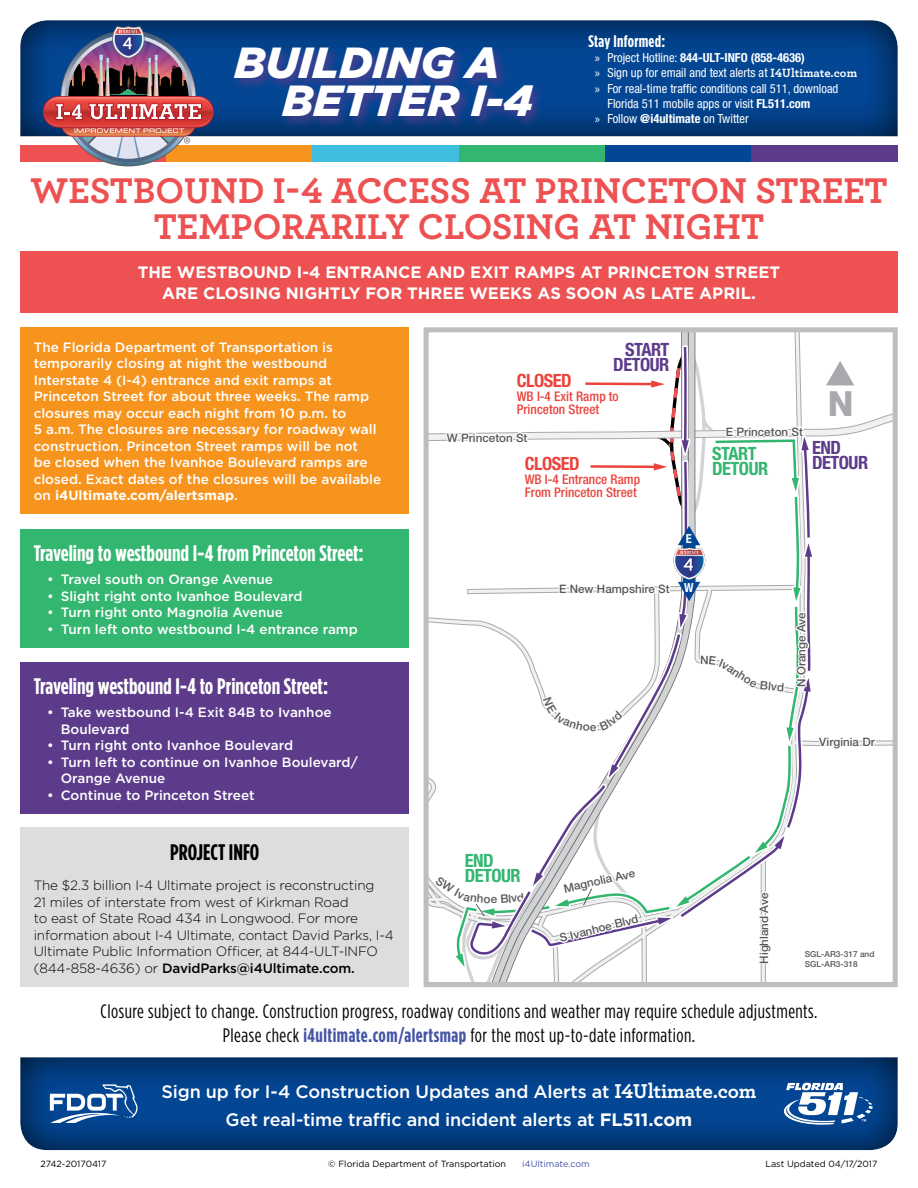
<style>
.page{position:relative;width:918px;height:1188px;background:#fff}
.page>*{position:absolute;margin:0;border:0;box-sizing:border-box;transform-origin:0 0}
.t1{font:italic 900 43.5px/37.5px "Gotham";color:#fff}
.Alert_Header{font:700 37.5px/36px "Archer";color:#ed5152;text-align:center}
.t2{font:800 34.8px "Helvetica Neue";color:#a7a9ac}
.t3{font:700 22.5px "Gotham Condensed";color:#fff}
.t4{font:700 22.5px "Gotham Condensed";color:#000}
.t5{font:19.5px "Gotham Condensed";letter-spacing:.025em;color:#000}
.t6{font:700 condensed 18.3px/15px "Helvetica Neue";letter-spacing:-.025em;color:#33b66f}
.t7{font:700 condensed 18.3px/15px "Helvetica Neue";letter-spacing:-.025em;color:#5d3b8b;text-align:right}
.t8{font:700 condensed 18.3px "Helvetica Neue";letter-spacing:-.025em;color:#ea443d}
.Page_Subheader{font:500 18px "Gotham";letter-spacing:-.01em;color:#fff}
.t9{font:700 16.8px "Gotham Condensed";letter-spacing:.015em;color:#fff}
.Alert_Bar{font:700 16.5px/21px "Gotham";color:#fff;text-align:center}
.body_content_gotham{font:500 13.5px/16.5px "Gotham";color:#fff}
.body_content{font:300 13.5px/16.5px "Gotham";letter-spacing:-.01em;color:#000}
.t10{font:500 condensed 13.35px/13.4px "Helvetica Neue LT Std";color:#ea443d}
.t11{font:condensed 12.6px/15px "Helvetica Neue LT Std";color:#fff}
.t12{font:700 condensed 12.6px "Helvetica Neue LT Std";color:#fff}
.t13{font:700 condensed 12.45px "Helvetica Neue";color:#fff}
.t14{font:500 11.7px "Helvetica Neue";color:#58595b}
.t15{font:9px "Gotham";color:#000}
.t16{font:9px "Gotham";color:#4456a6}
.t17{font:500 8.25px/10.1px "Helvetica Neue";color:#58595b}
.s1{font-family:"Myriad Pro";font-weight:400;font-stretch:normal}
.s2{font-weight:400}
.s3{font-family:"Myriad Pro";font-stretch:normal}
.s4{font-family:"Archer";font-weight:700;font-stretch:normal}
.s5{font-weight:700}
.s6{font-weight:500}
.s7{font-weight:700;color:#4456a6}
.s8{font-family:"Archer";font-weight:700;font-size:21px}
</style>
<div class="page">
<div style="left:20px;top:20px;width:878px;height:118px;background:#000;opacity:.75"></div>
<div style="left:231px;top:44px;width:314px;height:85px;background:#5d3b8b;opacity:.75"></div>
<div style="left:20px;top:145px;width:146px;height:17px;background:#ed5152"></div>
<div style="left:166px;top:145px;width:147px;height:17px;background:#f7941e"></div>
<div style="left:313px;top:145px;width:146px;height:17px;background:#40bedf"></div>
<div style="left:459px;top:145px;width:146px;height:17px;background:#33b66f"></div>
<div style="left:605px;top:145px;width:146px;height:17px;background:#034694"></div>
<div style="left:751px;top:145px;width:147px;height:17px;background:#5d3b8b"></div>
<img style="left:44px;top:24px;width:168px;height:142px">
<div style="left:19px;top:1056px;width:880px;height:96px;background:#000;opacity:.75"></div>
<svg style="left:784px;top:1083px;width:89px;height:42px"></svg>
<svg style="left:50px;top:1084px;width:88px;height:39px"></svg>
<div style="left:20px;top:251px;width:878px;height:62px;background:#ed5152"></div>
<div style="left:20px;top:327px;width:389px;height:187px;background:#f7941e"></div>
<div style="left:20px;top:828px;width:389px;height:159px;background:#dcddde"></div>
<div style="left:424px;top:327px;width:474px;height:660px;border:5px solid #bcbec0"></div>
<div style="left:20px;top:662px;width:389px;height:151px;background:#5d3b8b"></div>
<div style="left:20px;top:529px;width:389px;height:119px;background:#33b66f"></div>
<svg style="left:428px;top:344px;width:467px;height:643px"></svg>
<h1 class="t1" style="left:283px;top:44px;width:252px;text-indent:-48px">BUILDING A<br>BETTER I-4</h1>
<p class="t9" style="left:589px;top:32px;width:78px">Stay Informed:</p>
<p class="t12" style="left:595px;top:50px;width:212px"><span class="s1">»</span> <span class="s2">Project Hotline:</span> 844-ULT-INFO (858-4636)</p>
<p class="t11" style="left:595px;top:65px;width:264px"><span class="s3">»</span> Sign up for email and text alerts at <span class="s4">I4Ultimate.com</span></p>
<p class="t11" style="left:607px;top:81px;width:233px;text-indent:-13px"><span class="s3">»</span> For real-time traffic conditions call 511, download<br>Florida 511 mobile apps or visit <span class="s5">FL511.com</span></p>
<p class="t11" style="left:595px;top:111px;width:155px"><span class="s3">»</span> Follow <span class="s5">@i4ultimate</span> on Twitter</p>
<p class="Alert_Header" style="left:30px;top:171px;width:859px">WESTBOUND I-4 ACCESS AT PRINCETON STREET<br>TEMPORARILY CLOSING AT NIGHT</p>
<p class="Alert_Bar" style="left:138px;top:262px;width:644px">THE WESTBOUND I-4 ENTRANCE AND EXIT RAMPS AT PRINCETON STREET<br>ARE CLOSING NIGHTLY FOR THREE WEEKS AS SOON AS LATE APRIL.</p>
<p class="body_content_gotham" style="left:34px;top:339px;width:349px">The Florida Department of Transportation is temporarily closing at night the westbound Interstate 4 (I-4) entrance and exit ramps at Princeton Street for about three weeks. The ramp closures may occur each night from 10 p.m. to<br>5 a.m. The closures are necessary for roadway wall construction. Princeton Street ramps will be not<br>be closed when the Ivanhoe Boulevard ramps are closed. Exact dates of the closures will be available on <span class="s5">i4Ultimate.com/alertsmap</span>.</p>
<p class="t7" style="left:613px;top:342px;width:58px">START<br>DETOUR</p>
<p class="t8" style="left:517px;top:370px;width:57px">CLOSED</p>
<p class="t10" style="left:517px;top:389px;width:104px">WB I-4 Exit Ramp to<br>Princeton Street</p>
<p class="t14" style="left:447px;top:431px;width:82px">W Princeton St</p>
<p class="t8" style="left:525px;top:452px;width:57px">CLOSED</p>
<p class="t10" style="left:525px;top:472px;width:117px">WB I-4 Entrance Ramp<br>From Princeton Street</p>
<p class="t14" style="left:726px;top:424px;width:79px">E Princeton St</p>
<p class="t6" style="left:712px;top:446px;width:58px">START<br>DETOUR</p>
<p class="t2" style="left:828px;top:382px;width:27px">N</p>
<p class="t7" style="left:812px;top:440px;width:58px;text-align:left">END<br>DETOUR</p>
<p class="t3" style="left:34px;top:540px;width:332px">Traveling to westbound I-4 from Princeton Street:</p>
<p class="body_content_gotham" style="left:47px;top:571px;width:227px">• Travel south on Orange Avenue</p>
<p class="body_content_gotham" style="left:47px;top:587px;width:257px">• Slight right onto Ivanhoe Boulevard</p>
<p class="body_content_gotham" style="left:47px;top:604px;width:237px">• Turn right onto Magnolia Avenue</p>
<p class="body_content_gotham" style="left:47px;top:620px;width:312px">• Turn left onto westbound I-4 entrance ramp</p>
<p class="t3" style="left:34px;top:673px;width:296px">Traveling westbound I-4 to Princeton Street:</p>
<p class="body_content_gotham" style="left:61px;top:704px;width:272px;text-indent:-14px">• Take westbound I-4 Exit 84B to Ivanhoe<br>Boulevard</p>
<p class="body_content_gotham" style="left:47px;top:737px;width:248px">• Turn right onto Ivanhoe Boulevard</p>
<p class="body_content_gotham" style="left:61px;top:753px;width:298px;text-indent:-14px">• Turn left to continue on Ivanhoe Boulevard/<br>Orange Avenue</p>
<p class="body_content_gotham" style="left:47px;top:786px;width:209px">• Continue to Princeton Street</p>
<p class="t4" style="left:170px;top:839px;width:91px">PROJECT INFO</p>
<p class="body_content" style="left:34px;top:877px;width:362px">The $2.3 billion I-4 Ultimate project is reconstructing<br>21 miles of interstate from west of Kirkman Road<br>to east of State Road 434 in Longwood. For more information about I-4 Ultimate, contact David Parks, I-4<br>Ultimate Public Information Officer, at 844-ULT-INFO (844-858-4636) or <span class="s6">DavidParks@i4Ultimate.com.</span></p>
<p class="t14" style="left:559px;top:582px;width:112px">E New Hampshire St</p>
<p class="t13" style="left:686px;top:531px;width:8px">E</p>
<p class="t13" style="left:684px;top:580px;width:11px">W</p>
<p class="t6" style="left:465px;top:852px;width:58px">END<br>DETOUR</p>
<p class="t14" style="left:562px;top:881px;width:74px;rotate:-12deg">Magnolia Ave</p>
<p class="t14" style="left:558px;top:931px;width:82px;rotate:-14deg">S Ivanhoe Blvd</p>
<p class="t14" style="left:794px;top:687px;width:76px;rotate:-90deg">N Orange Ave</p>
<p class="t14" style="left:819px;top:735px;width:57px">Virginia Dr</p>
<p class="t14" style="left:757px;top:964px;width:73px;rotate:-90deg">Highland Ave</p>
<p class="t17" style="left:805px;top:949px;width:71px">SGL-AR3-317 and<br>SGL-AR3-318</p>
<h1 class="t5" style="left:100px;top:1000px;width:719px">Closure subject to change. Construction progress, roadway conditions and weather may require schedule adjustments.</h1>
<h1 class="t5" style="left:223px;top:1024px;width:474px">Please check <span class="s7">i4ultimate.com/alertsmap</span> for the most up-to-date information.</h1>
<p class="Page_Subheader" style="left:162px;top:1080px;width:596px">Sign up for I-4 Construction Updates and Alerts at <span class="s8">I4Ultimate.com</span></p>
<p class="Page_Subheader" style="left:226px;top:1108px;width:468px">Get real-time traffic and incident alerts at <span class="s5">FL511.com</span></p>
<p class="t15" style="left:40px;top:1158px;width:68px">2742-20170417</p>
<p class="t15" style="left:328px;top:1158px;width:179px">© Florida Department of Transportation</p>
<p class="t16" style="left:522px;top:1158px;width:69px">i4Ultimate.com</p>
<p class="t15" style="left:765px;top:1158px;width:114px">Last Updated 04/17/2017</p>
</div>
